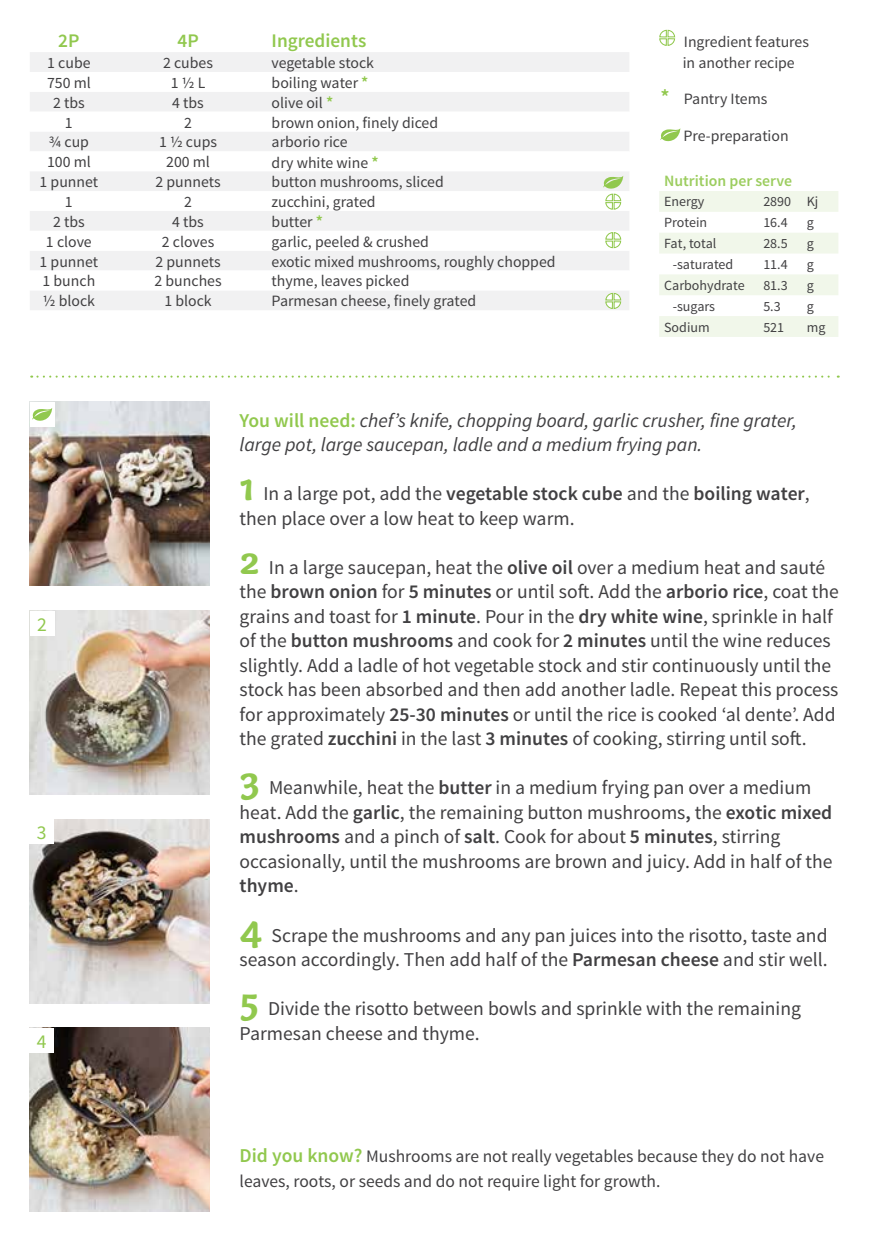
<style>
.page{position:relative;width:869px;height:1241px;background:#fff}
.page>*{position:absolute;margin:0;border:0;box-sizing:border-box;transform-origin:0 0}
.t1{font:19.6px/24.5px "Source Sans Pro";color:#414042}
.t2{font:italic 19.6px/24.5px "Source Sans Pro";color:#414042}
.t3{font:19.6px "Source Sans Pro";color:#91c84e}
.t4{font:600 19.25px "Source Sans Pro";color:#91c84e}
.t5{font:17.5px/24.5px "Source Sans Pro";color:#414042}
.t6{font:15.75px/21px "Source Sans Pro";color:#414042}
.t7{font:600 15.75px "Source Sans Pro";color:#9ccd5f}
.t8{font:14px "Source Sans Pro";color:#414042}
.s1{font-weight:600;font-size:16.45px;color:#91c84e}
.s2{font-weight:600;font-size:21px;color:#91c84e}
.s3{font-weight:600;font-style:normal;color:#91c84e}
.s4{font-family:"Capucine Basic";font-weight:700;font-size:41.12px;color:#91c84e}
.s5{font-weight:600}
.s6{font-weight:600;font-size:19.6px;color:#91c84e}
</style>
<div class="page">
<svg style="left:659px;top:29px;width:16px;height:17px"></svg>
<svg style="left:31px;top:375px;width:807px;height:2px"></svg>
<svg style="left:660px;top:128px;width:20px;height:13px"></svg>
<img style="left:30px;top:1027px;width:180px;height:184px">
<img style="left:30px;top:610px;width:180px;height:184px">
<img style="left:30px;top:402px;width:180px;height:183px">
<img style="left:29px;top:819px;width:180px;height:184px">
<div style="left:30px;top:610px;width:24px;height:25px;background:#fff"></div>
<div style="left:30px;top:402px;width:25px;height:24px;background:#fff"></div>
<div style="left:29px;top:819px;width:25px;height:25px;background:#fff"></div>
<div style="left:29px;top:1027px;width:25px;height:25px;background:#fff"></div>
<div style="left:30px;top:52px;width:599px;height:258px;background:#f1f1f2"></div>
<svg style="left:30px;top:72px;width:599px;height:218px"></svg>
<svg style="left:659px;top:191px;width:179px;height:146px"></svg>
<svg style="left:604px;top:231px;width:17px;height:18px"></svg>
<svg style="left:604px;top:292px;width:17px;height:17px"></svg>
<svg style="left:603px;top:176px;width:20px;height:34px"></svg>
<svg style="left:32px;top:408px;width:20px;height:13px"></svg>
<p class="t4" style="left:58px;top:28px;width:23px">2P</p>
<p class="t4" style="left:177px;top:28px;width:23px">4P</p>
<p class="t4" style="left:271px;top:28px;width:96px">Ingredients</p>
<p class="t6" style="left:47px;top:52px;width:45px">1 cube</p>
<p class="t6" style="left:163px;top:52px;width:51px">2 cubes</p>
<p class="t6" style="left:271px;top:52px;width:104px">vegetable stock</p>
<p class="t6" style="left:47px;top:72px;width:45px">750 ml</p>
<p class="t6" style="left:171px;top:72px;width:36px">1 ½ L</p>
<p class="t6" style="left:271px;top:73px;width:98px">boiling water <span class="s1">*</span></p>
<p class="t6" style="left:53px;top:92px;width:33px">2 tbs</p>
<p class="t6" style="left:172px;top:92px;width:33px">4 tbs</p>
<p class="t6" style="left:271px;top:92px;width:63px">olive oil <span class="s1">*</span></p>
<p class="t6" style="left:65px;top:112px;width:9px">1</p>
<p class="t6" style="left:184px;top:112px;width:9px">2</p>
<p class="t6" style="left:271px;top:112px;width:168px">brown onion, finely diced</p>
<p class="t6" style="left:49px;top:132px;width:42px">¾ cup</p>
<p class="t6" style="left:159px;top:132px;width:60px">1 ½ cups</p>
<p class="t6" style="left:271px;top:132px;width:77px">arborio rice</p>
<p class="t6" style="left:47px;top:152px;width:45px">100 ml</p>
<p class="t6" style="left:166px;top:152px;width:45px">200 ml</p>
<p class="t6" style="left:271px;top:152px;width:108px">dry white wine <span class="s1">*</span></p>
<p class="t6" style="left:40px;top:172px;width:60px">1 punnet</p>
<p class="t6" style="left:155px;top:172px;width:67px">2 punnets</p>
<p class="t6" style="left:271px;top:172px;width:173px">button mushrooms, sliced</p>
<p class="t6" style="left:65px;top:191px;width:9px">1</p>
<p class="t6" style="left:184px;top:191px;width:9px">2</p>
<p class="t6" style="left:271px;top:191px;width:105px">zucchini, grated</p>
<p class="t6" style="left:53px;top:211px;width:33px">2 tbs</p>
<p class="t6" style="left:172px;top:211px;width:33px">4 tbs</p>
<p class="t6" style="left:271px;top:211px;width:53px">butter <span class="s1">*</span></p>
<p class="t6" style="left:46px;top:231px;width:47px">1 clove</p>
<p class="t6" style="left:162px;top:231px;width:54px">2 cloves</p>
<p class="t6" style="left:271px;top:231px;width:159px">garlic, peeled &amp; crushed</p>
<p class="t6" style="left:40px;top:251px;width:60px">1 punnet</p>
<p class="t6" style="left:155px;top:251px;width:67px">2 punnets</p>
<p class="t6" style="left:271px;top:251px;width:285px">exotic mixed mushrooms, roughly chopped</p>
<p class="t6" style="left:43px;top:271px;width:54px">1 bunch</p>
<p class="t6" style="left:154px;top:271px;width:69px">2 bunches</p>
<p class="t6" style="left:271px;top:271px;width:139px">thyme, leaves picked</p>
<p class="t6" style="left:43px;top:291px;width:54px">½ block</p>
<p class="t6" style="left:164px;top:291px;width:49px">1 block</p>
<p class="t6" style="left:271px;top:291px;width:206px">Parmesan cheese, finely grated</p>
<p class="t6" style="left:682px;top:31px;width:128px">Ingredient features in another recipe</p>
<p class="t6" style="left:660px;top:89px;width:108px"><span class="s2">*</span> Pantry Items</p>
<p class="t6" style="left:683px;top:126px;width:107px">Pre-preparation</p>
<p class="t7" style="left:663px;top:171px;width:129px">Nutrition per serve</p>
<p class="t8" style="left:663px;top:193px;width:42px">Energy</p>
<p class="t8" style="left:763px;top:193px;width:57px">2890 Kj</p>
<p class="t8" style="left:663px;top:214px;width:45px">Protein</p>
<p class="t8" style="left:763px;top:214px;width:26px">16.4</p>
<p class="t8" style="left:806px;top:214px;width:9px">g</p>
<p class="t8" style="left:663px;top:235px;width:54px">Fat, total</p>
<p class="t8" style="left:763px;top:235px;width:26px">28.5</p>
<p class="t8" style="left:806px;top:235px;width:9px">g</p>
<p class="t8" style="left:672px;top:256px;width:62px">-saturated</p>
<p class="t8" style="left:763px;top:256px;width:26px">11.4</p>
<p class="t8" style="left:806px;top:256px;width:9px">g</p>
<p class="t8" style="left:663px;top:276px;width:82px">Carbohydrate</p>
<p class="t8" style="left:763px;top:276px;width:26px">81.3</p>
<p class="t8" style="left:806px;top:276px;width:9px">g</p>
<p class="t8" style="left:672px;top:297px;width:44px">-sugars</p>
<p class="t8" style="left:763px;top:297px;width:19px">5.3</p>
<p class="t8" style="left:806px;top:297px;width:9px">g</p>
<p class="t8" style="left:663px;top:318px;width:47px">Sodium</p>
<p class="t8" style="left:763px;top:318px;width:22px">521</p>
<p class="t8" style="left:806px;top:318px;width:20px">mg</p>
<p class="t3" style="left:37px;top:612px;width:11px">2</p>
<p class="t3" style="left:37px;top:820px;width:11px">3</p>
<p class="t3" style="left:37px;top:1028px;width:11px">4</p>
<p class="t2" style="left:239px;top:408px;width:558px"><span class="s3">You will need:</span> chef’s knife, chopping board, garlic crusher, fine grater, large pot, large saucepan, ladle and a medium frying pan.</p>
<p class="t1" style="left:239px;top:481px;width:571px"><span class="s4">1</span> In a large pot, add the <span class="s5">vegetable stock cube</span> and the <span class="s5">boiling water</span>, then place over a low heat to keep warm.</p>
<p class="t1" style="left:239px;top:555px;width:600px"><span class="s4">2</span> In a large saucepan, heat the <span class="s5">olive oil</span> over a medium heat and sauté the <span class="s5">brown onion</span> for <span class="s5">5 minutes</span> or until soft. Add the <span class="s5">arborio rice</span>, coat the grains and toast for <span class="s5">1 minute</span>. Pour in the <span class="s5">dry white wine</span>, sprinkle in half of the <span class="s5">button mushrooms</span> and cook for <span class="s5">2 minutes</span> until the wine reduces slightly. Add a ladle of hot vegetable stock and stir continuously until the stock has been absorbed and then add another ladle. Repeat this process for approximately <span class="s5">25-30 minutes</span> or until the rice is cooked ‘al dente’. Add the grated <span class="s5">zucchini</span> in the last <span class="s5">3 minutes</span> of cooking, stirring until soft.</p>
<p class="t1" style="left:239px;top:775px;width:594px"><span class="s4">3</span> Meanwhile, heat the <span class="s5">butter</span> in a medium frying pan over a medium heat. Add the <span class="s5">garlic</span>, the remaining button mushrooms<span class="s5">,</span> the <span class="s5">exotic mixed mushrooms</span> and a pinch of <span class="s5">salt</span>. Cook for about <span class="s5">5 minutes</span>, stirring occasionally, until the mushrooms are brown and juicy. Add in half of the <span class="s5">thyme</span>.</p>
<p class="t1" style="left:239px;top:922px;width:589px"><span class="s4">4</span> Scrape the mushrooms and any pan juices into the risotto, taste and season accordingly. Then add half of the <span class="s5">Parmesan cheese</span> and stir well.</p>
<p class="t1" style="left:239px;top:996px;width:562px"><span class="s4">5</span> Divide the risotto between bowls and sprinkle with the remaining<br>Parmesan cheese and thyme.</p>
<p class="t5" style="left:239px;top:1144px;width:585px"><span class="s6">Did you know?</span> Mushrooms are not really vegetables because they do not have leaves, roots, or seeds and do not require light for growth.</p>
</div>
